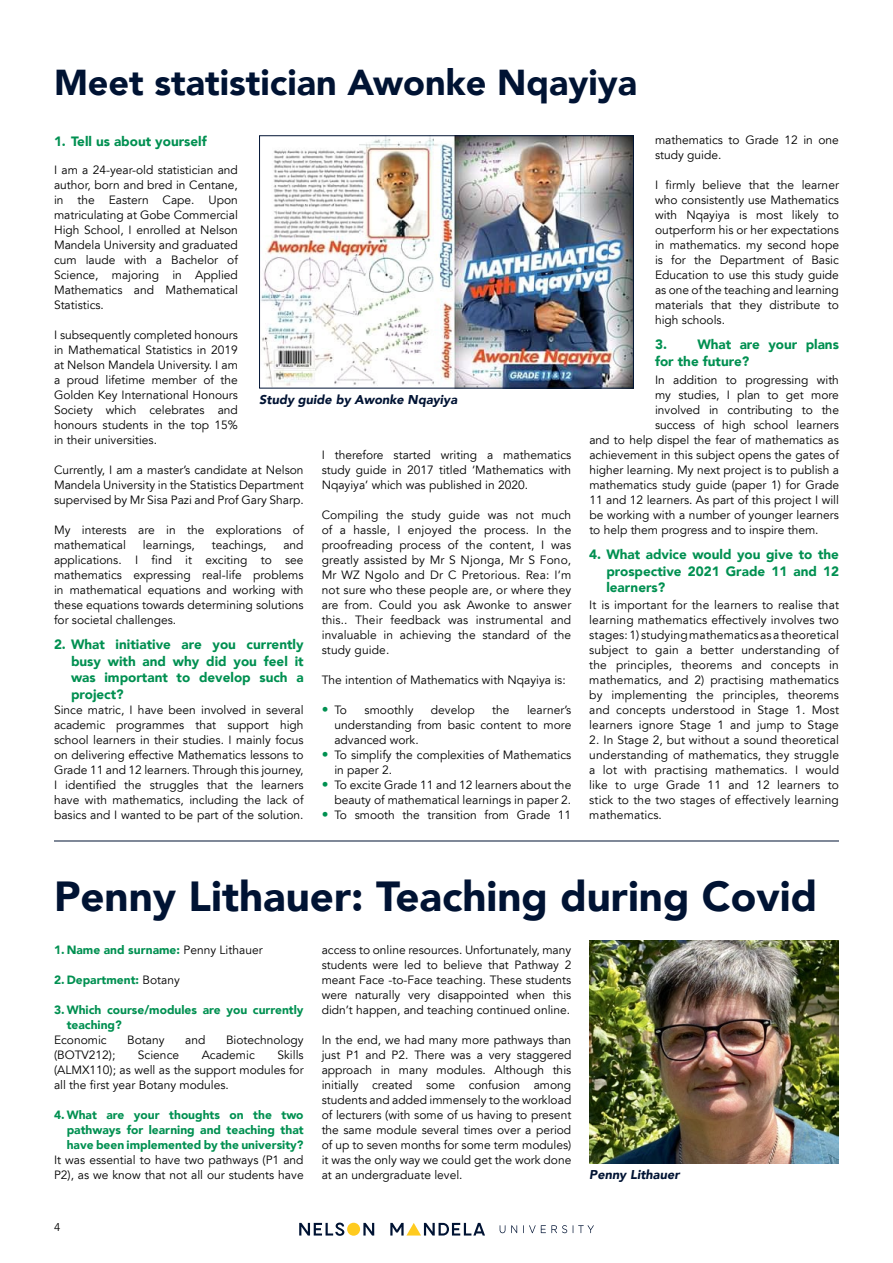
<style>
.page{position:relative;width:893px;height:1263px;background:#fff}
.page>*{position:absolute;margin:0;border:0;box-sizing:border-box;transform-origin:0 0}
.t1{font:900 42px "Avenir LT";color:#001333}
.t2{font:900 36px "Avenir LT";color:#001333}
.t3{font:900 13.5px/16.5px "Avenir LT";color:#009051;text-align:justify}
.t4{font:italic 900 12.75px "Avenir LT";color:#001333}
.t5{font:12px/15px "Avenir LT";color:#000;text-align:justify}
.t6{font:900 12px/15px "Avenir LT";color:#009051}
.t7{font:11.25px "Avenir LT";color:#000}
.s1{font-size:13.5px;color:#009051}
.s2{font-weight:400;color:#000}
</style>
<div class="page">
<div style="left:347px;top:1223px;width:13px;height:13px;background:#ffcb1f;border-radius:50%"></div>
<svg style="left:363px;top:1223px;width:11px;height:12px"></svg>
<svg style="left:390px;top:1223px;width:95px;height:12px"></svg>
<svg style="left:299px;top:1222px;width:45px;height:14px"></svg>
<svg style="left:500px;top:1225px;width:5px;height:8px"></svg>
<svg style="left:511px;top:1225px;width:6px;height:8px"></svg>
<svg style="left:523px;top:1225px;width:44px;height:8px"></svg>
<svg style="left:573px;top:1225px;width:21px;height:8px"></svg>
<hr style="left:54px;top:841px;width:785px;height:1px;background:#001333">
<img style="left:589px;top:940px;width:250px;height:223px">
<img style="left:261px;top:137px;width:371px;height:249px">
<div style="left:259px;top:135px;width:375px;height:253px;border:1px solid #001333"></div>
<h2 class="t2" style="left:54px;top:61px;width:585px">Meet statistician Awonke Nqayiya</h2>
<p class="t3" style="left:54px;top:133px;width:154px">1. Tell us about yourself</p>
<p class="t5" style="left:54px;top:163px;width:185px">I am a 24-year-old statistician and author, born and bred in Centane, in the Eastern Cape. Upon matriculating at Gobe Commercial High School, I enrolled at Nelson Mandela University and graduated cum laude with a Bachelor of Science, majoring in Applied Mathematics and Mathematical Statistics.</p>
<p class="t5" style="left:54px;top:328px;width:185px">I subsequently completed honours in Mathematical Statistics in 2019 at Nelson Mandela University. I am a proud lifetime member of the Golden Key International Honours Society which celebrates and honours students in the top 15% in their universities.</p>
<p class="t5" style="left:54px;top:463px;width:251px">Currently, I am a master’s candidate at Nelson Mandela University in the Statistics Department supervised by Mr Sisa Pazi and Prof Gary Sharp.</p>
<p class="t5" style="left:54px;top:523px;width:251px">My interests are in the explorations of mathematical</p>
<p class="t4" style="left:259px;top:392px;width:200px">Study guide by Awonke Nqayiya</p>
<p class="t5" style="left:322px;top:448px;width:251px">I therefore started writing a mathematics study guide in 2017 titled ‘Mathematics with Nqayiya’ which was published in 2020.</p>
<p class="t5" style="left:322px;top:508px;width:251px">Compiling the study guide was not much of a hassle, I enjoyed the process. In the proofreading process of the content, I was greatly assisted by Mr S Njonga, Mr S Fono, Mr WZ Ngolo and Dr C Pretorious. Rea: I’m not sure who these people are, or where they are from. Could you ask Awonke to answer this.. Their feedback was instrumental and invaluable in achieving the standard of the study guide.</p>
<p class="t5" style="left:322px;top:673px;width:245px">The intention of Mathematics with Nqayiya is:</p>
<p class="t5" style="left:322px;top:703px;width:27px"><span class="s1">•</span> To</p>
<p class="t5" style="left:365px;top:703px;width:50px">smoothly</p>
<p class="t5" style="left:431px;top:703px;width:45px">develop</p>
<p class="t5" style="left:492px;top:703px;width:19px">the</p>
<p class="t5" style="left:54px;top:538px;width:251px;text-indent:229px">and applications. I find it exciting to see mathematics expressing real-life problems in mathematical equations and working with these equations towards determining solutions for societal challenges.</p>
<p class="t3" style="left:71px;top:636px;width:234px;text-indent:-17px">2. What initiative are you currently busy with and why did you feel it was important to develop such a project?</p>
<p class="t5" style="left:54px;top:703px;width:251px">Since matric, I have been involved in several academic programmes that support high school learners in their studies. I mainly focus on delivering effective Mathematics lessons to Grade 11 and 12 learners. Through this journey, I identified the struggles that the learners have with mathematics, including the lack of basics and I wanted to be part of the solution.</p>
<p class="t5" style="left:143px;top:538px;width:53px">learnings,</p>
<p class="t5" style="left:212px;top:538px;width:56px">teachings,</p>
<p class="t5" style="left:334px;top:703px;width:238px;text-indent:193px">learner’s understanding from basic content to more advanced work.</p>
<p class="t5" style="left:334px;top:748px;width:238px;text-indent:-13px"><span class="s1">•</span> To simplify the complexities of Mathematics in paper 2.</p>
<p class="t5" style="left:322px;top:778px;width:251px;text-align:right"><span class="s1">•</span> To excite Grade 11 and 12 learners about the beauty of mathematical learnings in paper 2.</p>
<p class="t5" style="left:322px;top:808px;width:251px"><span class="s1">•</span> To smooth the transition from Grade 11</p>
<p class="t5" style="left:655px;top:133px;width:185px">mathematics to Grade 12 in one study guide.</p>
<p class="t5" style="left:655px;top:178px;width:185px">I firmly believe that the learner who consistently use Mathematics with Nqayiya is most likely to outperform his or her expectations in mathematics. my second hope is for the Department of Basic Education to use this study guide as one of the teaching and learning materials that they distribute to high schools.</p>
<p class="t3" style="left:655px;top:336px;width:185px">3. What are your plans for the future?</p>
<p class="t5" style="left:655px;top:373px;width:185px">In addition to progressing with</p>
<p class="t5" style="left:655px;top:388px;width:185px">my studies, I plan to get more</p>
<p class="t5" style="left:655px;top:403px;width:185px">involved in contributing to the</p>
<p class="t5" style="left:655px;top:418px;width:185px">success of high school learners</p>
<p class="t5" style="left:589px;top:433px;width:251px">and to help dispel the fear of mathematics as</p>
<p class="t5" style="left:589px;top:448px;width:251px">achievement in this subject opens the gates of</p>
<p class="t5" style="left:589px;top:463px;width:251px">higher learning. My next project is to publish a</p>
<p class="t5" style="left:589px;top:478px;width:251px">mathematics study guide (paper 1) for Grade</p>
<p class="t5" style="left:589px;top:493px;width:251px">11 and 12 learners. As part of this project I will</p>
<p class="t5" style="left:589px;top:508px;width:251px">be working with a number of younger learners</p>
<p class="t5" style="left:589px;top:523px;width:231px">to help them progress and to inspire them.</p>
<p class="t3" style="left:606px;top:546px;width:234px;text-indent:-17px">4. What advice would you give to the prospective 2021 Grade 11 and 12 learners?</p>
<p class="t5" style="left:589px;top:598px;width:251px">It is important for the learners to realise that learning mathematics effectively involves two stages: 1) studying mathematics as a theoretical subject to gain a better understanding of the principles, theorems and concepts in mathematics, and 2) practising mathematics by implementing the principles, theorems and concepts understood in Stage 1. Most learners ignore Stage 1 and jump to Stage</p>
<p class="t5" style="left:589px;top:733px;width:251px">2. In Stage 2, but without a sound theoretical understanding of mathematics, they struggle a lot with practising mathematics. I would like to urge Grade 11 and 12 learners to stick to the two stages of effectively learning mathematics.</p>
<h1 class="t1" style="left:54px;top:871px;width:765px">Penny Lithauer: Teaching during Covid</h1>
<p class="t6" style="left:54px;top:942px;width:210px">1. Name and surname: <span class="s2">Penny Lithauer</span></p>
<p class="t6" style="left:54px;top:972px;width:127px">2. Department: <span class="s2">Botany</span></p>
<p class="t6" style="left:67px;top:1002px;width:238px;text-indent:-13px">3. Which course/modules are you currently teaching?</p>
<p class="t5" style="left:54px;top:1033px;width:54px">Economic</p>
<p class="t5" style="left:127px;top:1033px;width:39px">Botany</p>
<p class="t5" style="left:185px;top:1033px;width:22px">and</p>
<p class="t5" style="left:226px;top:1033px;width:79px">Biotechnology</p>
<p class="t5" style="left:54px;top:1048px;width:63px">(BOTV212);</p>
<p class="t5" style="left:138px;top:1048px;width:43px">Science</p>
<p class="t5" style="left:202px;top:1048px;width:55px">Academic</p>
<p class="t5" style="left:322px;top:943px;width:251px">access to online resources. Unfortunately, many students were led to believe that Pathway 2 meant Face -to-Face teaching. These students were naturally very disappointed when this didn’t happen, and teaching continued online.</p>
<p class="t5" style="left:322px;top:1033px;width:251px">In the end, we had many more pathways than just P1 and P2. There was a very staggered approach in many modules. Although this initially created some confusion among students and added immensely to the workload of lecturers (with some of us having to present the same module several times over a period of up to seven months for some term modules) it was the only way we could get the work done at an undergraduate level.</p>
<p class="t5" style="left:54px;top:1048px;width:251px;text-indent:223px">Skills (ALMX110); as well as the support modules for all the first year Botany modules.</p>
<p class="t6" style="left:67px;top:1107px;width:238px;text-align:justify;text-indent:-13px">4. What are your thoughts on the two pathways for learning and teaching that have been implemented by the university?</p>
<p class="t5" style="left:54px;top:1153px;width:251px">It was essential to have two pathways (P1 and<br>P2), as we know that not all our students have</p>
<p class="t4" style="left:589px;top:1167px;width:92px">Penny Lithauer</p>
<p class="t7" style="left:54px;top:1221px;width:8px">4</p>
</div>
